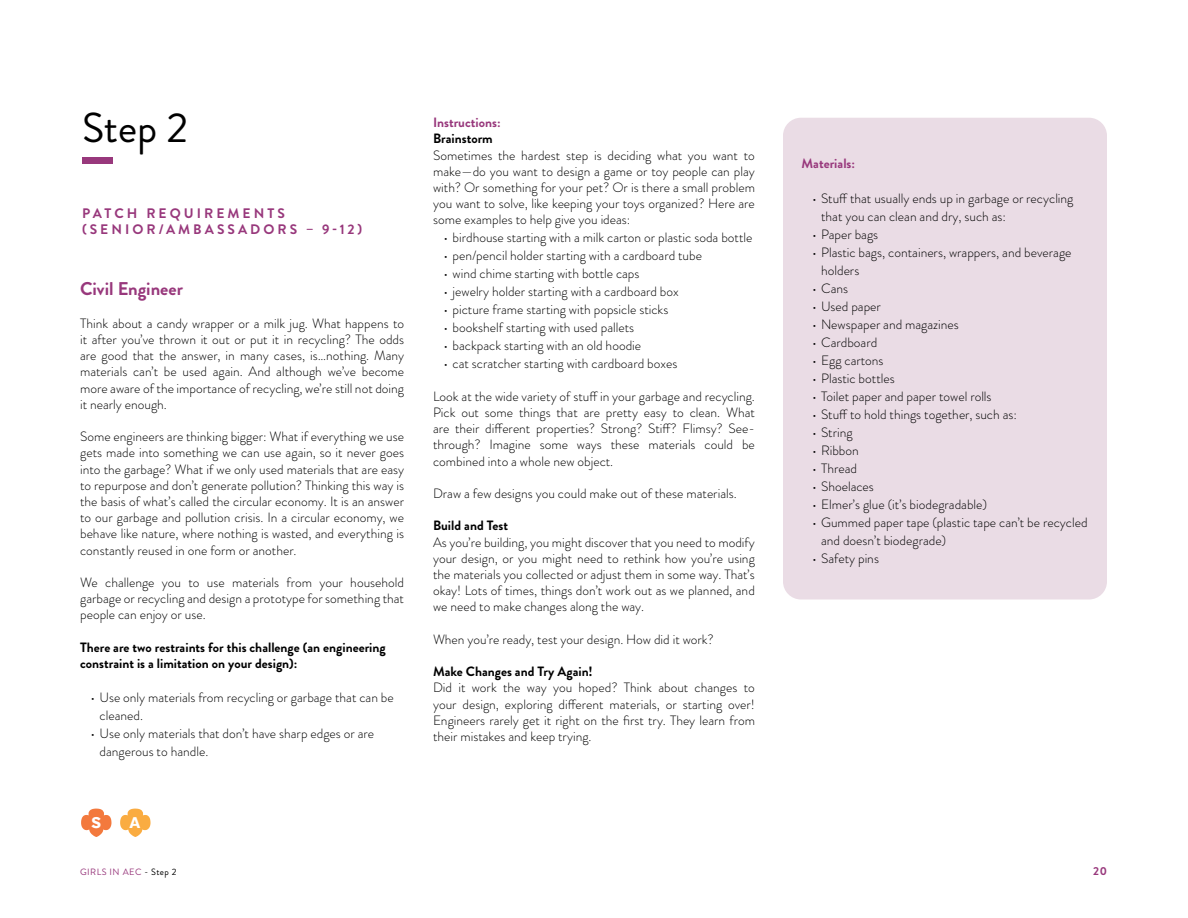
<style>
.page{position:relative;width:1188px;height:918px;background:#fff}
.page>*{position:absolute;margin:0;border:0;box-sizing:border-box;transform-origin:0 0}
.Black_title{font:41.7px "Brandon Grotesque";color:#000}
.Client_year{font:700 18.45px "Brandon Grotesque";color:#98387c}
.t1{font:700 15.3px "Akzid Grtsk Next";color:#fff}
.Section{font:700 13.8px/16.5px "Brandon Grotesque";letter-spacing:.22em;color:#98387c}
.Full_text_-_left{font:300 13.5px/16.2px "Brandon Grotesque";color:#000;text-align:justify}
.Full_text_-_left-2{font:700 13.5px/16.2px "Brandon Grotesque";color:#000}
.Full_text_-_right{font:700 13.5px "Brandon Grotesque";color:#98387c}
.t2{font:700 11.55px "Brandon Grotesque";color:#98387c}
.t3{font:9.15px "Brandon Grotesque";letter-spacing:.05em;color:#98387c}
.s1{color:#000}
</style>
<div class="page">
<div style="left:82px;top:157px;width:31px;height:7px;background:#98387c"></div>
<svg style="left:81px;top:809px;width:30px;height:28px"></svg>
<svg style="left:120px;top:809px;width:31px;height:28px"></svg>
<div style="left:783px;top:118px;width:324px;height:482px;background:#eadce5;border-radius:18px"></div>
<p class="Black_title" style="left:82px;top:99px;width:107px">Step 2</p>
<p class="Section" style="left:82px;top:205px;width:281px">PATCH REQUIREMENTS (SENIOR/AMBASSADORS – 9-12)</p>
<p class="Client_year" style="left:80px;top:276px;width:104px">Civil Engineer</p>
<p class="Full_text_-_left" style="left:80px;top:315px;width:326px">Think about a candy wrapper or a milk jug. What happens to it after you’ve thrown it out or put it in recycling? The odds are good that the answer, in many cases, is…nothing. Many materials can’t be used again. And although we’ve become more aware of the importance of recycling, we’re still not doing it nearly enough.</p>
<p class="Full_text_-_left" style="left:80px;top:428px;width:326px">Some engineers are thinking bigger: What if everything we use gets made into something we can use again, so it never goes into the garbage? What if we only used materials that are easy to repurpose and don’t generate pollution? Thinking this way is the basis of what’s called the circular economy. It is an answer to our garbage and pollution crisis. In a circular economy, we behave like nature, where nothing is wasted, and everything is constantly reused in one form or another.</p>
<p class="Full_text_-_left" style="left:80px;top:574px;width:325px">We challenge you to use materials from your household garbage or recycling and design a prototype for something that people can enjoy or use.</p>
<p class="Full_text_-_left-2" style="left:80px;top:639px;width:307px">There are two restraints for this challenge (an engineering constraint is a limitation on your design):</p>
<p class="Full_text_-_left" style="left:100px;top:689px;width:296px;line-height:18px;text-indent:-9px">• Use only materials from recycling or garbage that can be cleaned.</p>
<p class="Full_text_-_left" style="left:100px;top:725px;width:276px;line-height:18px;text-indent:-9px">• Use only materials that don’t have sharp edges or are dangerous to handle.</p>
<p class="t1" style="left:92px;top:813px;width:11px">S</p>
<p class="t1" style="left:130px;top:813px;width:12px">A</p>
<p class="Full_text_-_right" style="left:433px;top:113px;width:69px">Instructions:</p>
<p class="Full_text_-_left-2" style="left:433px;top:131px;width:61px">Brainstorm</p>
<p class="Full_text_-_left" style="left:433px;top:147px;width:323px">Sometimes the hardest step is deciding what you want to make—do you want to design a game or toy people can play with? Or something for your pet? Or is there a small problem you want to solve, like keeping your toys organized? Here are some examples to help give you ideas:</p>
<p class="Full_text_-_left" style="left:444px;top:230px;width:310px">• birdhouse starting with a milk carton or plastic soda bottle</p>
<p class="Full_text_-_left" style="left:444px;top:248px;width:260px">• pen/pencil holder starting with a cardboard tube</p>
<p class="Full_text_-_left" style="left:444px;top:266px;width:197px">• wind chime starting with bottle caps</p>
<p class="Full_text_-_left" style="left:444px;top:284px;width:237px">• jewelry holder starting with a cardboard box</p>
<p class="Full_text_-_left" style="left:444px;top:302px;width:226px">• picture frame starting with popsicle sticks</p>
<p class="Full_text_-_left" style="left:444px;top:320px;width:192px">• bookshelf starting with used pallets</p>
<p class="Full_text_-_left" style="left:444px;top:338px;width:199px">• backpack starting with an old hoodie</p>
<p class="Full_text_-_left" style="left:444px;top:356px;width:235px">• cat scratcher starting with cardboard boxes</p>
<p class="Full_text_-_left" style="left:433px;top:388px;width:323px">Look at the wide variety of stuff in your garbage and recycling.<br>Pick out some things that are pretty easy to clean. What are their different properties? Strong? Stiff? Flimsy? See&shy;through? Imagine some ways these materials could be combined into a whole new object.</p>
<p class="Full_text_-_left" style="left:433px;top:485px;width:305px">Draw a few designs you could make out of these materials.</p>
<p class="Full_text_-_left-2" style="left:433px;top:518px;width:76px">Build and Test</p>
<p class="Full_text_-_left" style="left:433px;top:534px;width:323px">As you’re building, you might discover that you need to modify your design, or you might need to rethink how you’re using the materials you collected or adjust them in some way. That’s okay! Lots of times, things don’t work out as we planned, and we need to make changes along the way.</p>
<p class="Full_text_-_left" style="left:433px;top:631px;width:282px">When you’re ready, test your design. How did it work?</p>
<p class="Full_text_-_left-2" style="left:433px;top:664px;width:161px">Make Changes and Try Again!</p>
<p class="Full_text_-_left" style="left:433px;top:680px;width:323px">Did it work the way you hoped? Think about changes to your design, exploring different materials, or starting over!<br>Engineers rarely get it right on the first try. They learn from their mistakes and keep trying.</p>
<p class="Full_text_-_right" style="left:802px;top:154px;width:55px">Materials:</p>
<p class="Full_text_-_left" style="left:821px;top:189px;width:254px;line-height:18px;text-indent:-9px">• Stuff that usually ends up in garbage or recycling that you can clean and dry, such as:</p>
<p class="Full_text_-_left" style="left:812px;top:226px;width:68px">• Paper bags</p>
<p class="Full_text_-_left" style="left:821px;top:243px;width:252px;line-height:18px;text-indent:-9px">• Plastic bags, containers, wrappers, and beverage holders</p>
<p class="Full_text_-_left" style="left:812px;top:280px;width:38px">• Cans</p>
<p class="Full_text_-_left" style="left:812px;top:298px;width:70px">• Used paper</p>
<p class="Full_text_-_left" style="left:812px;top:316px;width:148px">• Newspaper and magazines</p>
<p class="Full_text_-_left" style="left:812px;top:334px;width:67px">• Cardboard</p>
<p class="Full_text_-_left" style="left:812px;top:352px;width:73px">• Egg cartons</p>
<p class="Full_text_-_left" style="left:812px;top:370px;width:84px">• Plastic bottles</p>
<p class="Full_text_-_left" style="left:812px;top:388px;width:181px">• Toilet paper and paper towel rolls</p>
<p class="Full_text_-_left" style="left:812px;top:406px;width:206px">• Stuff to hold things together, such as:</p>
<p class="Full_text_-_left" style="left:812px;top:424px;width:42px">• String</p>
<p class="Full_text_-_left" style="left:812px;top:442px;width:48px">• Ribbon</p>
<p class="Full_text_-_left" style="left:812px;top:460px;width:46px">• Thread</p>
<p class="Full_text_-_left" style="left:812px;top:478px;width:63px">• Shoelaces</p>
<p class="Full_text_-_left" style="left:812px;top:496px;width:176px">• Elmer’s glue (it’s biodegradable)</p>
<p class="Full_text_-_left" style="left:821px;top:513px;width:268px;line-height:18px;text-indent:-9px">• Gummed paper tape (plastic tape can’t be recycled and doesn’t biodegrade)</p>
<p class="Full_text_-_left" style="left:812px;top:550px;width:68px">• Safety pins</p>
<p class="t3" style="left:80px;top:866px;width:98px">GIRLS IN AEC <span class="s1">- Step 2</span></p>
<p class="t2" style="left:1093px;top:863px;width:15px">20</p>
</div>
